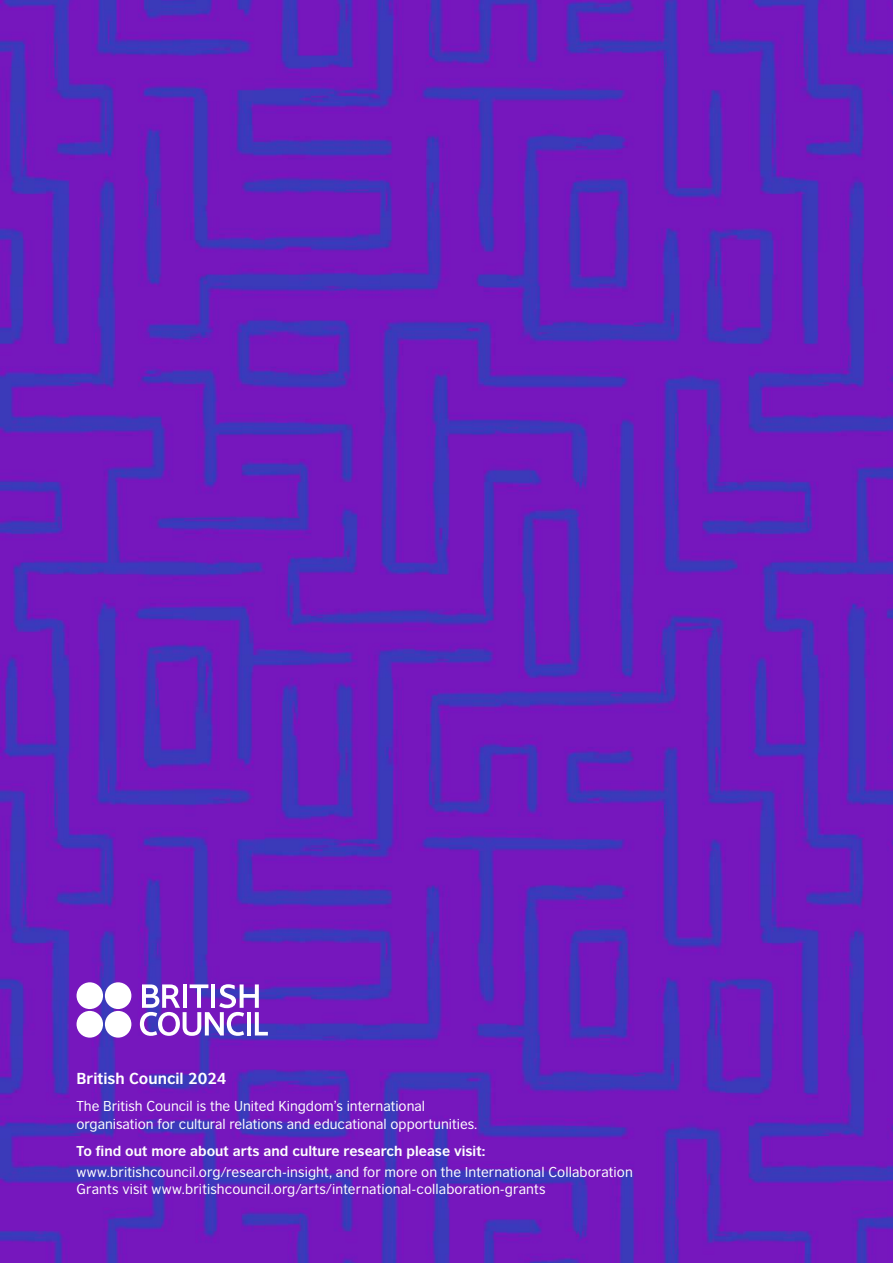
<style>
.page{position:relative;width:893px;height:1263px;background:#fff}
.page>*{position:absolute;margin:0;border:0;box-sizing:border-box;transform-origin:0 0}
.t1{font:700 15px "British Council Sans";color:#fff}
.t2{font:13.5px/18px "British Council Sans";letter-spacing:.005em;color:#fff}
.t3{font:700 13.5px "British Council Sans";color:#fff}
</style>
<div class="page">
<img style="left:0;top:0;width:893px;height:1263px">
<svg style="left:140px;top:984px;width:128px;height:52px"></svg>
<div style="left:77px;top:1011px;width:26px;height:26px;background:#fff;border-radius:50%"></div>
<div style="left:105px;top:1011px;width:26px;height:26px;background:#fff;border-radius:50%"></div>
<div style="left:77px;top:982px;width:26px;height:27px;background:#fff;border-radius:50%"></div>
<div style="left:105px;top:982px;width:26px;height:27px;background:#fff;border-radius:50%"></div>
<p class="t1" style="left:77px;top:1065px;width:152px">British Council 2024</p>
<p class="t2" style="left:77px;top:1096px;width:402px">The British Council is the United Kingdom’s international organisation for cultural relations and educational opportunities.</p>
<p class="t3" style="left:77px;top:1139px;width:410px">To find out more about arts and culture research please visit:</p>
<p class="t2" style="left:77px;top:1163px;width:558px;line-height:16.5px">www.britishcouncil.org/research-insight, and for more on the International Collaboration<br>Grants visit www.britishcouncil.org/arts/international-collaboration-grants</p>
</div>
